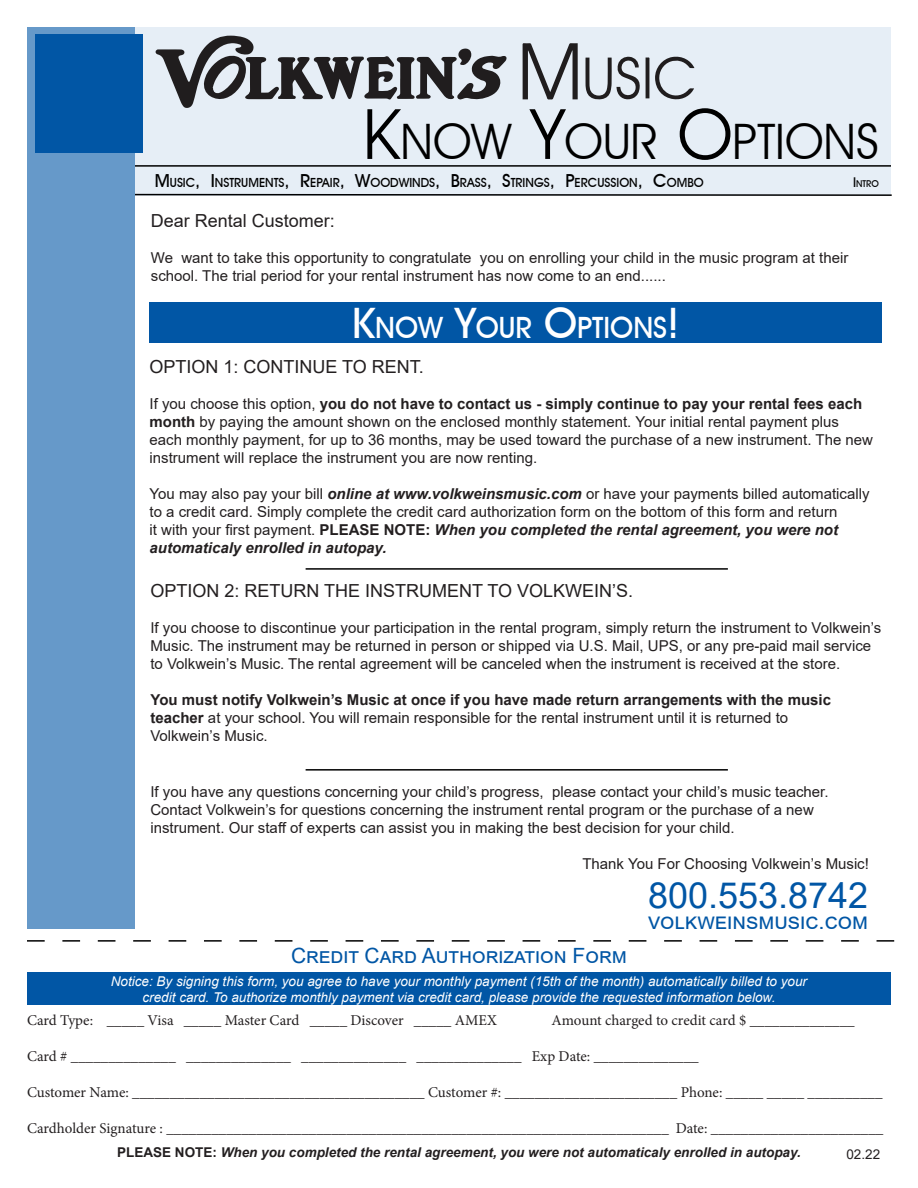
<style>
.page{position:relative;width:918px;height:1188px;background:#fff}
.page>*{position:absolute;margin:0;border:0;box-sizing:border-box;transform-origin:0 0}
.t1{font:48.9px "Avant Garde IT Cby BT";color:#000}
.t2{font:36px "Arial";color:#0156a5}
.t3{font:500 29.4px "Avant Garde IT Cby BT";color:#fff}
.t4{font:22.2px "Arial";color:#0156a5}
.t5{font:21px "Arial";color:#0156a5}
.t6{font:18px "Arial";color:#231f20}
.t7{font:15px/18px "Arial";color:#231f20}
.t8{font:15px "Minion Pro";letter-spacing:-.005em;color:#231f20}
.t9{font:700 15px/18px "Arial";color:#231f20}
.t10{font:italic 13.5px "Arial";color:#fff}
.t11{font:italic 700 13.5px "Arial";color:#231f20}
.t12{font:13.5px "Arial";color:#231f20}
.t13{font:500 12.6px "Avant Garde IT Cby BT";color:#000}
.t14{font:500 9.45px "Avant Garde IT Cby BT";color:#000}
.s1{font-size:69.9px}
.s2{font-size:18px}
.s3{font-size:13.5px}
.s4{font-size:42px}
.s5{font-weight:700}
.s6{font-weight:700;font-style:italic}
.s7{font-weight:400}
.s8{font-style:normal}
</style>
<div class="page">
<div style="left:135px;top:27px;width:756px;height:169px;background:#e6eef6"></div>
<div style="left:27px;top:27px;width:108px;height:902px;background:#6699c9"></div>
<svg style="left:523px;top:43px;width:55px;height:57px"></svg>
<svg style="left:586px;top:56px;width:54px;height:44px"></svg>
<svg style="left:646px;top:56px;width:48px;height:44px"></svg>
<svg style="left:156px;top:36px;width:351px;height:72px"></svg>
<div style="left:35px;top:34px;width:108px;height:119px;background:#0156a5"></div>
<hr style="left:135px;top:165px;width:756px;height:2px;background:#000">
<svg style="left:135px;top:193px;width:757px;height:3px"></svg>
<div style="left:150px;top:302px;width:732px;height:41px;background:#0156a5"></div>
<hr style="left:306px;top:568px;width:422px;height:2px;background:#000">
<hr style="left:306px;top:769px;width:422px;height:2px;background:#000">
<svg style="left:27px;top:940px;width:867px;height:2px"></svg>
<div style="left:27px;top:972px;width:864px;height:33px;background:#0156a5"></div>
<p class="t1" style="left:363px;top:112px;width:518px"><span class="s1">K</span>NOW <span class="s1">Y</span>OUR <span class="s1">O</span>PTIONS</p>
<p class="t13" style="left:155px;top:175px;width:551px"><span class="s2">M</span>USIC<span class="s2">, I</span> NSTRUMENTS<span class="s2">, R</span>EPAIR<span class="s2">, W</span>OODWINDS<span class="s2">, B</span>RASS<span class="s2">, S</span>TRINGS<span class="s2">, P</span>ERCUSSION<span class="s2">, C</span>OMBO</p>
<p class="t14" style="left:853px;top:178px;width:27px"><span class="s3">I</span> NTRO</p>
<p class="t6" style="left:151px;top:208px;width:186px">Dear Rental Customer:</p>
<p class="t7" style="left:151px;top:249px;width:699px">We want to take this opportunity to congratulate you on enrolling your child in the music program at their school. The trial period for your rental instrument has now come to an end......</p>
<p class="t3" style="left:352px;top:310px;width:329px"><span class="s4">K</span>NOW <span class="s4">Y</span>OUR <span class="s4">O</span>PTIONS<span class="s4">!</span></p>
<p class="t6" style="left:150px;top:354px;width:276px">OPTION 1: CONTINUE TO RENT.</p>
<p class="t7" style="left:150px;top:394px;width:725px">If you choose this option, <span class="s5">you do not have to contact us - simply continue to pay your rental fees each month</span> by paying the amount shown on the enclosed monthly statement. Your initial rental payment plus each monthly payment, for up to 36 months, may be used toward the purchase of a new instrument. The new instrument will replace the instrument you are now renting.</p>
<p class="t7" style="left:150px;top:484px;width:721px">You may also pay your bill <span class="s6">online at www.volkweinsmusic.com</span> or have your payments billed automatically to a credit card. Simply complete the credit card authorization form on the bottom of this form and return<br>it with your first payment. <span class="s5">PLEASE NOTE:</span> <span class="s6">When you completed the rental agreement, you were not automaticaly enrolled in autopay.</span></p>
<p class="t6" style="left:150px;top:579px;width:484px">OPTION 2: RETURN THE INSTRUMENT TO VOLKWEIN’S.</p>
<p class="t7" style="left:150px;top:619px;width:732px">If you choose to discontinue your participation in the rental program, simply return the instrument to Volkwein’s<br>Music. The instrument may be returned in person or shipped via U.S. Mail, UPS, or any pre-paid mail service to Volkwein’s Music. The rental agreement will be canceled when the instrument is received at the store.</p>
<p class="t9" style="left:150px;top:691px;width:682px">You must notify Volkwein’s Music at once if you have made return arrangements with the music teacher <span class="s7">at your school. You will remain responsible for the rental instrument until it is returned to</span></p>
<p class="t7" style="left:150px;top:727px;width:119px">Volkwein’s Music.</p>
<p class="t7" style="left:150px;top:783px;width:680px">If you have any questions concerning your child’s progress, please contact your child’s music teacher.<br>Contact Volkwein’s for questions concerning the instrument rental program or the purchase of a new instrument. Our staff of experts can assist you in making the best decision for your child.</p>
<p class="t7" style="left:582px;top:855px;width:288px">Thank You For Choosing Volkwein’s Music!</p>
<p class="t5" style="left:291px;top:941px;width:337px">Credit Card Authorization Form</p>
<p class="t2" style="left:648px;top:871px;width:222px">800.553.8742</p>
<p class="t4" style="left:648px;top:906px;width:222px">volkweinsmusic.com</p>
<p class="t10" style="left:111px;top:972px;width:698px">Notice: By signing this form, you agree to have your monthly payment (15th of the month) automatically billed to your</p>
<p class="t10" style="left:143px;top:988px;width:634px">credit card. To authorize monthly payment via credit card, please provide the requested information below.</p>
<p class="t8" style="left:27px;top:1010px;width:471px">Card Type: _____ Visa _____ Master Card _____ Discover _____ AMEX</p>
<p class="t8" style="left:551px;top:1010px;width:305px">Amount charged to credit card $ ______________</p>
<p class="t8" style="left:27px;top:1046px;width:673px">Card # ______________ ______________ ______________ ______________ Exp Date: ______________</p>
<p class="t8" style="left:27px;top:1082px;width:857px">Customer Name: _______________________________________ Customer #: _______________________ Phone: _____ _____ __________</p>
<p class="t8" style="left:27px;top:1118px;width:858px">Cardholder Signature : ___________________________________________________________________ Date: _______________________</p>
<p class="t11" style="left:117px;top:1143px;width:685px"><span class="s8">PLEASE NOTE:</span> When you completed the rental agreement, you were not automaticaly enrolled in autopay.</p>
<p class="t12" style="left:846px;top:1145px;width:35px">02.22</p>
</div>
